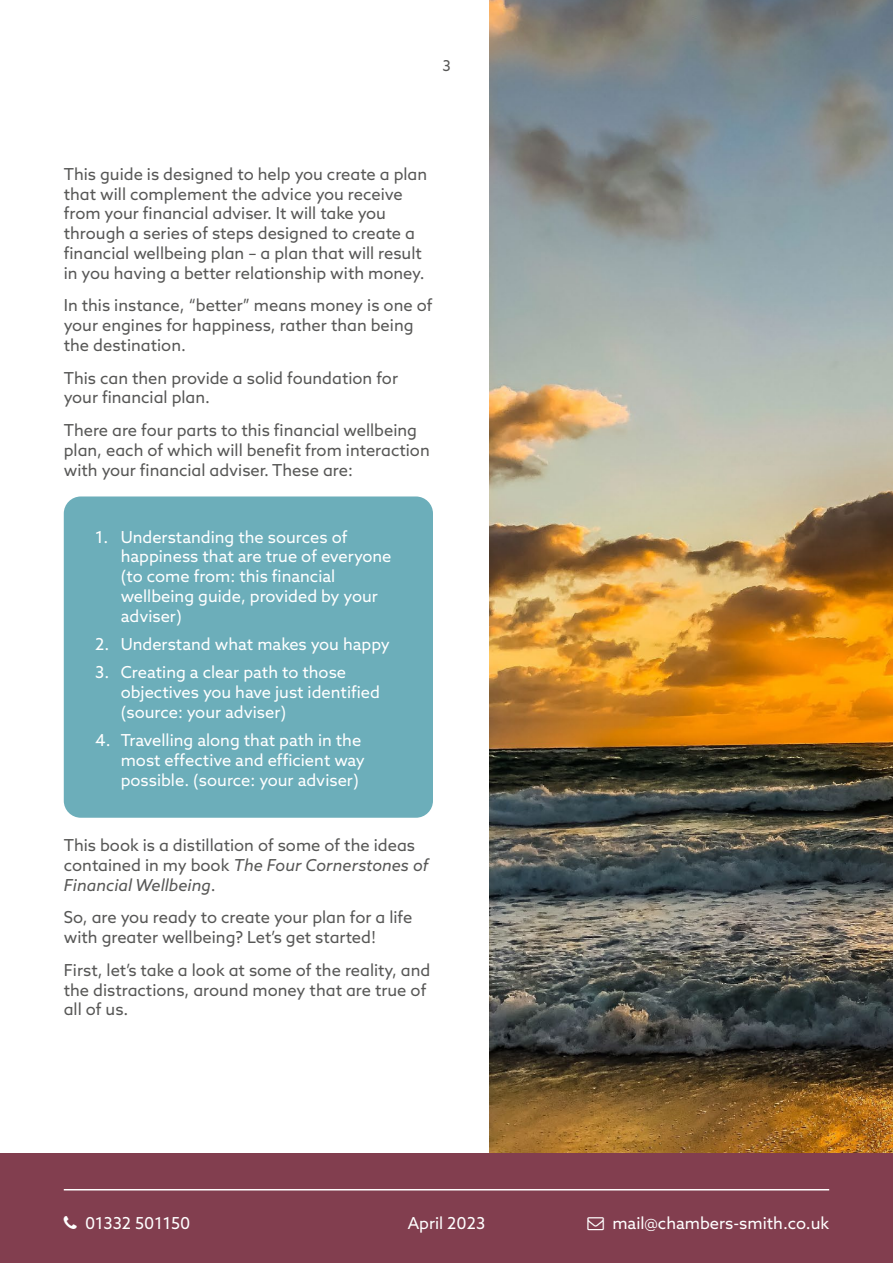
<style>
.page{position:relative;width:893px;height:1263px;background:#fff}
.page>*{position:absolute;margin:0;border:0;box-sizing:border-box;transform-origin:0 0}
.t1{font:16.5px/19.8px "Azo Sans";color:#575756}
.t2{font:16.5px/19.8px "Azo Sans";color:#fff}
.t3{font:15px "Azo Sans";color:#575756}
.s1{font-style:italic}
</style>
<div class="page">
<img style="left:489px;top:0;width:404px;height:1153px">
<div style="left:0;top:1153px;width:893px;height:110px;background:#823e4f"></div>
<hr style="left:64px;top:1189px;width:765px;height:1px;background:#fff">
<div style="left:64px;top:496px;width:369px;height:322px;background:#6caeba;border-radius:17px"></div>
<p class="t3" style="left:442px;top:56px;width:10px">3</p>
<p class="t1" style="left:64px;top:164px;width:365px">This guide is designed to help you create a plan that will complement the advice you receive from your financial adviser. It will take you through a series of steps designed to create a financial wellbeing plan – a plan that will result in you having a better relationship with money.</p>
<p class="t1" style="left:64px;top:295px;width:370px">In this instance, “better” means money is one of your engines for happiness, rather than being the destination.</p>
<p class="t1" style="left:64px;top:368px;width:336px">This can then provide a solid foundation for your financial plan.</p>
<p class="t1" style="left:64px;top:420px;width:367px">There are four parts to this financial wellbeing plan, each of which will benefit from interaction with your financial adviser. These are:</p>
<p class="t2" style="left:121px;top:526px;width:272px;text-indent:-26px">1. Understanding the sources of happiness that are true of everyone (to come from: this financial wellbeing guide, provided by your adviser)</p>
<p class="t2" style="left:95px;top:634px;width:296px">2. Understand what makes you happy</p>
<p class="t2" style="left:121px;top:662px;width:261px;text-indent:-26px">3. Creating a clear path to those objectives you have just identified (source: your adviser)</p>
<p class="t2" style="left:121px;top:730px;width:246px;text-indent:-26px">4. Travelling along that path in the most effective and efficient way possible. (source: your adviser)</p>
<p class="t1" style="left:64px;top:835px;width:366px">This book is a distillation of some of the ideas contained in my book <span class="s1">The Four Cornerstones of<br>Financial Wellbeing</span>.</p>
<p class="t1" style="left:64px;top:907px;width:350px">So, are you ready to create your plan for a life with greater wellbeing? Let’s get started!</p>
<p class="t1" style="left:64px;top:960px;width:368px">First, let’s take a look at some of the reality, and the distractions, around money that are true of all of us.</p>
<p class="t2" style="left:85px;top:1213px;width:107px">01332 501150</p>
<p class="t2" style="left:612px;top:1213px;width:218px">mail@chambers-smith.co.uk</p>
<p class="t2" style="left:408px;top:1213px;width:79px">April 2023</p>
</div>
